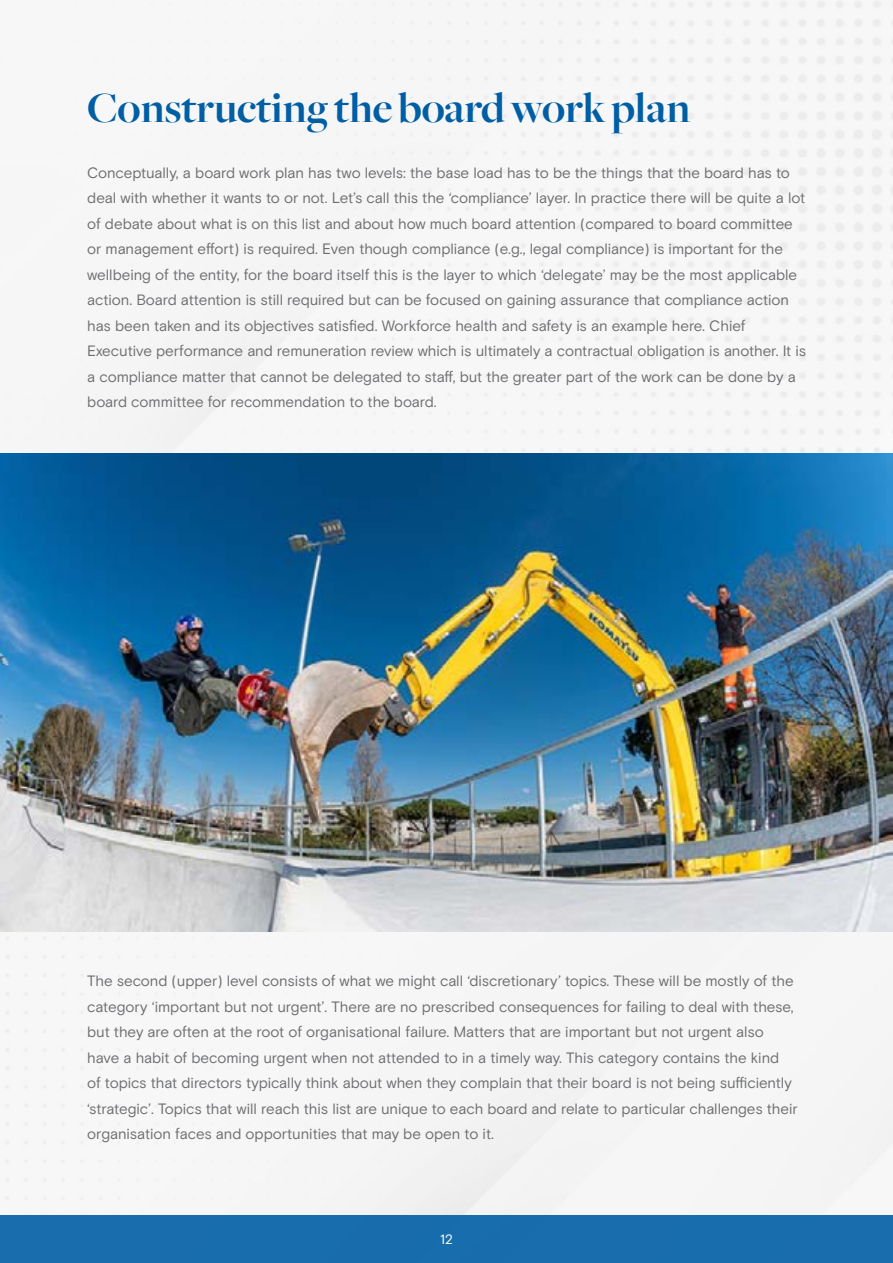
<style>
.page{position:relative;width:893px;height:1263px;background:#fff}
.page>*{position:absolute;margin:0;border:0;box-sizing:border-box;transform-origin:0 0}
.t1{font:700 44.7px "Freight Big";color:#005ea4}
.t2{font:15px/25.5px "Basis Grotesque Pro";letter-spacing:-.01em;color:#6d6e71}
.t3{font:13.5px "Basis Grotesque Pro";color:#fff}
</style>
<div class="page">
<div style="left:0;top:0;width:893px;height:1215px;background:#f6f6f6"></div>
<img style="left:0;top:454px;width:893px;height:477px">
<div style="left:0;top:1215px;width:893px;height:48px;background:#186dac"></div>
<h1 class="t1" style="left:87px;top:84px;width:605px">Constructing the board work plan</h1>
<p class="t2" style="left:87px;top:160px;width:720px">Conceptually, a board work plan has two levels: the base load has to be the things that the board has to deal with whether it wants to or not. Let’s call this the ‘compliance’ layer. In practice there will be quite a lot of debate about what is on this list and about how much board attention (compared to board committee or management effort) is required. Even though compliance (e.g., legal compliance) is important for the wellbeing of the entity, for the board itself this is the layer to which ‘delegate’ may be the most applicable action. Board attention is still required but can be focused on gaining assurance that compliance action has been taken and its objectives satisfied. Workforce health and safety is an example here. Chief Executive performance and remuneration review which is ultimately a contractual obligation is another. It is a compliance matter that cannot be delegated to staff, but the greater part of the work can be done by a board committee for recommendation to the board.</p>
<p class="t2" style="left:87px;top:968px;width:712px">The second (upper) level consists of what we might call ‘discretionary’ topics. These will be mostly of the category ‘important but not urgent’. There are no prescribed consequences for failing to deal with these, but they are often at the root of organisational failure. Matters that are important but not urgent also have a habit of becoming urgent when not attended to in a timely way. This category contains the kind<br>of topics that directors typically think about when they complain that their board is not being sufficiently ‘strategic’. Topics that will reach this list are unique to each board and relate to particular challenges their organisation faces and opportunities that may be open to it.</p>
<p class="t3" style="left:440px;top:1232px;width:14px">12</p>
</div>
